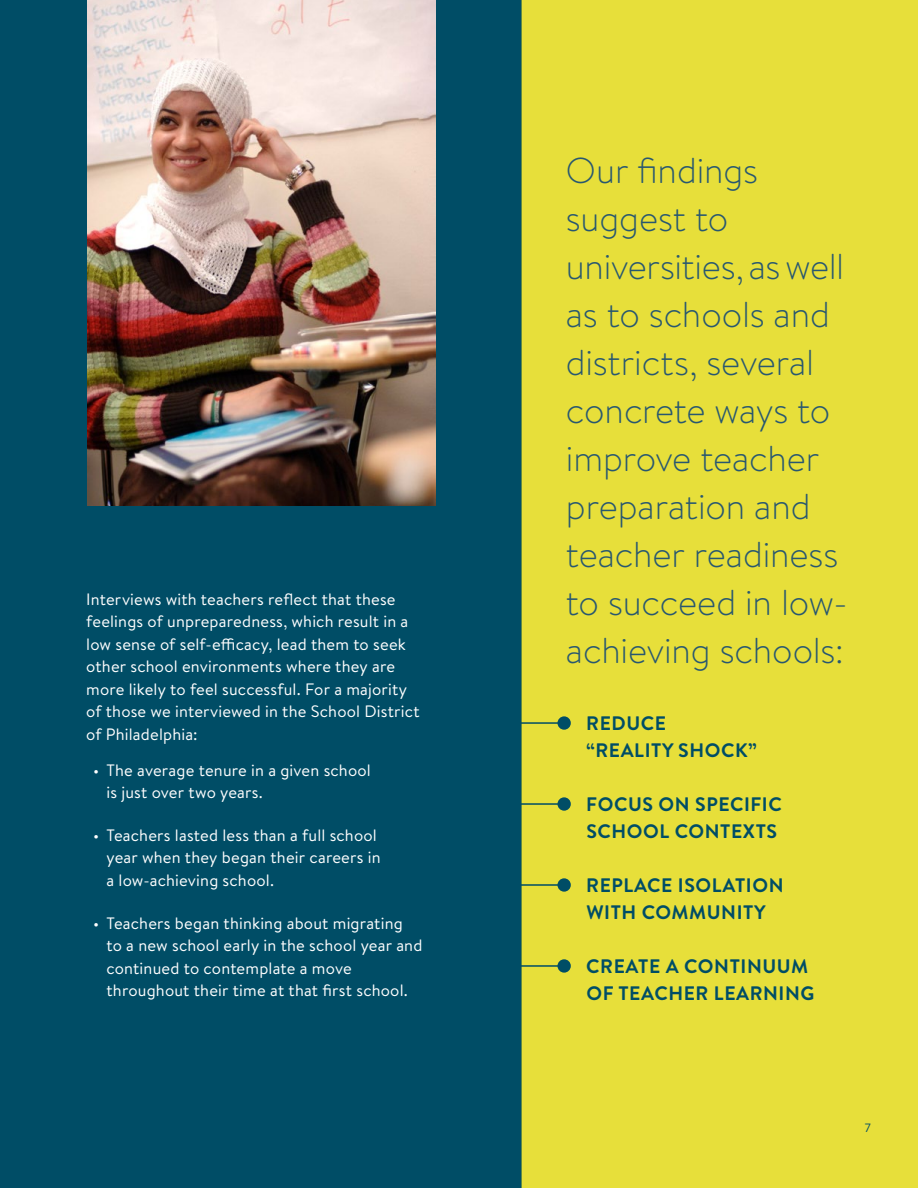
<style>
.page{position:relative;width:918px;height:1188px;background:#fff}
.page>*{position:absolute;margin:0;border:0;box-sizing:border-box;transform-origin:0 0}
.t1{font:300 36px/48px "Brandon Text";letter-spacing:-.005em;color:#285770}
.t2{font:700 19.5px/27px "Brandon Text";letter-spacing:.03em;color:#004d66}
.t3{font:16.5px/22.5px "Brandon Text";letter-spacing:.01em;color:#fff}
.t4{font:12px "Brandon Text";color:#004d66}
</style>
<div class="page">
<div style="left:0;top:0;width:522px;height:1188px;background:#004d66"></div>
<div style="left:522px;top:0;width:396px;height:1188px;background:#e7df3a"></div>
<img style="left:87px;top:0;width:348px;height:506px">
<hr style="left:521px;top:722px;width:43px;height:2px;background:#004d66">
<div style="left:557px;top:716px;width:14px;height:14px;background:#004d66;border-radius:50%"></div>
<hr style="left:521px;top:803px;width:43px;height:2px;background:#004d66">
<div style="left:557px;top:797px;width:14px;height:14px;background:#004d66;border-radius:50%"></div>
<hr style="left:521px;top:884px;width:43px;height:2px;background:#004d66">
<div style="left:557px;top:878px;width:14px;height:14px;background:#004d66;border-radius:50%"></div>
<hr style="left:521px;top:965px;width:43px;height:2px;background:#004d66">
<div style="left:557px;top:959px;width:14px;height:14px;background:#004d66;border-radius:50%"></div>
<p class="t3" style="left:86px;top:587px;width:335px">Interviews with teachers reflect that these feelings of unpreparedness, which result in a low sense of self-efficacy, lead them to seek other school environments where they are more likely to feel successful. For a majority of those we interviewed in the School District of Philadelphia:</p>
<p class="t3" style="left:106px;top:758px;width:266px;text-indent:-14px">• The average tenure in a given school is just over two years.</p>
<p class="t3" style="left:106px;top:823px;width:276px;text-indent:-14px">• Teachers lasted less than a full school year when they began their careers in a low-achieving school.</p>
<p class="t3" style="left:106px;top:911px;width:317px;text-indent:-14px">• Teachers began thinking about migrating<br>to a new school early in the school year and continued to contemplate a move throughout their time at that first school.</p>
<p class="t1" style="left:566px;top:145px;width:283px">Our findings suggest to universities, as well as to schools and districts, several concrete ways to improve teacher preparation and teacher readiness to succeed in low&shy;achieving schools:</p>
<p class="t2" style="left:586px;top:710px;width:172px">REDUCE “REALITY SHOCK”</p>
<p class="t2" style="left:586px;top:791px;width:197px">FOCUS ON SPECIFIC<br>SCHOOL CONTEXTS</p>
<p class="t2" style="left:586px;top:872px;width:199px">REPLACE ISOLATION<br>WITH COMMUNITY</p>
<p class="t2" style="left:586px;top:953px;width:230px">CREATE A CONTINUUM<br>OF TEACHER LEARNING</p>
<p class="t4" style="left:865px;top:1119px;width:8px">7</p>
</div>
